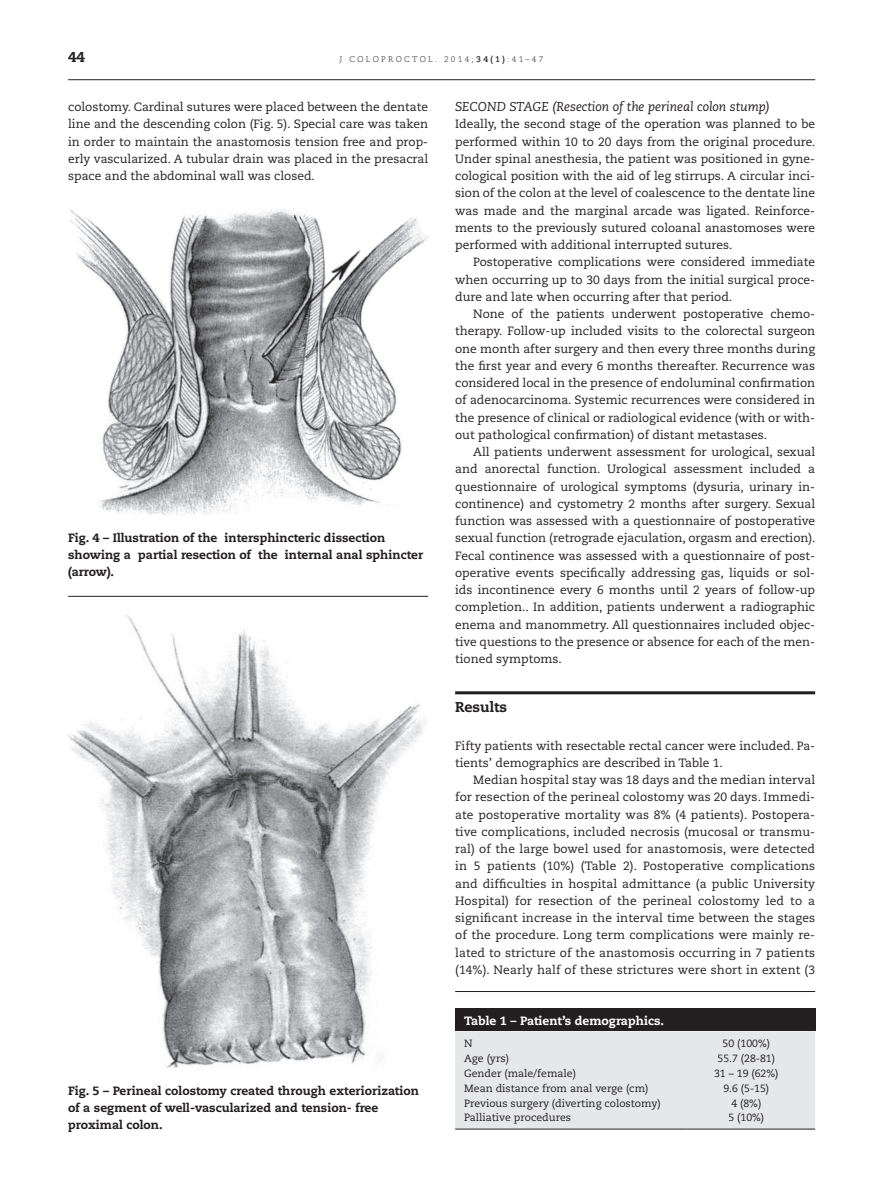
<style>
.page{position:relative;width:893px;height:1191px;background:#fff}
.page>*{position:absolute;margin:0;border:0;box-sizing:border-box;transform-origin:0 0}
.t1{font:800 14.25px "Caecilia LT Std";color:#231f20}
.t2{font:italic 12.75px "Caecilia LT Std";color:#231f20}
.t3{font:12px/17.2px "Caecilia LT Std";color:#231f20;text-align:justify}
.t4{font:800 12px/17.2px "Caecilia LT Std";color:#231f20}
.t5{font:800 12px "Caecilia LT Std";color:#fff}
.t6{font:10.5px "Caecilia LT Std";color:#231f20}
.t7{font:300 8.25px "Caecilia LT Std";letter-spacing:.28em;color:#231f20}
.s1{font-weight:700}
</style>
<div class="page">
<hr style="left:68px;top:79px;width:747px;height:1px;background:#231f20">
<hr style="left:455px;top:691px;width:360px;height:3px;background:#231f20">
<img style="left:69px;top:208px;width:359px;height:307px">
<img style="left:68px;top:615px;width:359px;height:454px">
<hr style="left:68px;top:596px;width:360px;height:1px;background:#231f20">
<div style="left:455px;top:1008px;width:360px;height:23px;background:#231f20"></div>
<div style="left:455px;top:1031px;width:360px;height:97px;background:#e6e7e9"></div>
<hr style="left:455px;top:1128px;width:231px;height:1px;background:#231f20">
<hr style="left:686px;top:1128px;width:129px;height:1px;background:#231f20">
<hr style="left:455px;top:991px;width:360px;height:1px;background:#231f20">
<p class="t1" style="left:68px;top:48px;width:18px">44</p>
<p class="t7" style="left:340px;top:54px;width:205px">J COLOPROCTOL. 2014;<span class="s1">34(1)</span>:41–47</p>
<p class="t3" style="left:68px;top:98px;width:361px">colostomy. Cardinal sutures were placed between the dentate line and the descending colon (Fig. 5). Special care was taken in order to maintain the anastomosis tension free and prop&shy;erly vascularized. A tubular drain was placed in the presacral space and the abdominal wall was closed.</p>
<p class="t2" style="left:455px;top:99px;width:317px">SECOND STAGE (Resection of the perineal colon stump)</p>
<p class="t3" style="left:455px;top:116px;width:362px">Ideally, the second stage of the operation was planned to be performed within 10 to 20 days from the original procedure.<br>Under spinal anesthesia, the patient was positioned in gyne&shy;cological position with the aid of leg stirrups. A circular inci&shy;sion of the colon at the level of coalescence to the dentate line was made and the marginal arcade was ligated. Reinforce&shy;ments to the previously sutured coloanal anastomoses were performed with additional interrupted sutures.</p>
<p class="t3" style="left:455px;top:254px;width:361px;text-indent:18px">Postoperative complications were considered immediate when occurring up to 30 days from the initial surgical proce&shy;dure and late when occurring after that period.</p>
<p class="t3" style="left:455px;top:305px;width:361px;text-indent:18px">None of the patients underwent postoperative chemo&shy;therapy. Follow-up included visits to the colorectal surgeon one month after surgery and then every three months during the first year and every 6 months thereafter. Recurrence was considered local in the presence of endoluminal confirmation of adenocarcinoma. Systemic recurrences were considered in the presence of clinical or radiological evidence (with or with&shy;out pathological confirmation) of distant metastases.</p>
<p class="t3" style="left:455px;top:443px;width:362px;text-indent:18px">All patients underwent assessment for urological, sexual and anorectal function. Urological assessment included a questionnaire of urological symptoms (dysuria, urinary in&shy;continence) and cystometry 2 months after surgery. Sexual function was assessed with a questionnaire of postoperative sexual function (retrograde ejaculation, orgasm and erection).<br>Fecal continence was assessed with a questionnaire of post&shy;operative events specifically addressing gas, liquids or sol&shy;ids incontinence every 6 months until 2 years of follow-up completion.. In addition, patients underwent a radiographic enema and manommetry. All questionnaires included objec&shy;tive questions to the presence or absence for each of the men&shy;tioned symptoms.</p>
<p class="t1" style="left:455px;top:697px;width:53px">Results</p>
<p class="t3" style="left:455px;top:737px;width:361px">Fifty patients with resectable rectal cancer were included. Pa&shy;tients’ demographics are described in Table 1.</p>
<p class="t3" style="left:455px;top:771px;width:362px;text-indent:18px">Median hospital stay was 18 days and the median interval for resection of the perineal colostomy was 20 days. Immedi&shy;ate postoperative mortality was 8% (4 patients). Postopera&shy;tive complications, included necrosis (mucosal or transmu&shy;ral) of the large bowel used for anastomosis, were detected in 5 patients (10%) (Table 2). Postoperative complications and difficulties in hospital admittance (a public University Hospital) for resection of the perineal colostomy led to a significant increase in the interval time between the stages of the procedure. Long term complications were mainly re&shy;lated to stricture of the anastomosis occurring in 7 patients (14%). Nearly half of these strictures were short in extent (3</p>
<p class="t4" style="left:68px;top:529px;width:356px">Fig. 4 – Illustration of the intersphincteric dissection showing a partial resection of the internal anal sphincter (arrow).</p>
<p class="t4" style="left:68px;top:1082px;width:352px">Fig. 5 – Perineal colostomy created through exteriorization of a segment of well-vascularized and tension- free proximal colon.</p>
<p class="t5" style="left:464px;top:1013px;width:201px">Table 1 – Patient’s demographics.</p>
<p class="t6" style="left:464px;top:1037px;width:10px">N</p>
<p class="t6" style="left:723px;top:1037px;width:49px">50 (100%)</p>
<p class="t6" style="left:464px;top:1052px;width:46px">Age (yrs)</p>
<p class="t6" style="left:717px;top:1052px;width:59px">55.7 (28-81)</p>
<p class="t6" style="left:464px;top:1067px;width:113px">Gender (male/female)</p>
<p class="t6" style="left:714px;top:1067px;width:66px">31 – 19 (62%)</p>
<p class="t6" style="left:464px;top:1082px;width:186px">Mean distance from anal verge (cm)</p>
<p class="t6" style="left:723px;top:1082px;width:47px">9.6 (5-15)</p>
<p class="t6" style="left:464px;top:1096px;width:198px">Previous surgery (diverting colostomy)</p>
<p class="t6" style="left:731px;top:1096px;width:31px">4 (8%)</p>
<p class="t6" style="left:464px;top:1111px;width:108px">Palliative procedures</p>
<p class="t6" style="left:728px;top:1111px;width:37px">5 (10%)</p>
</div>
